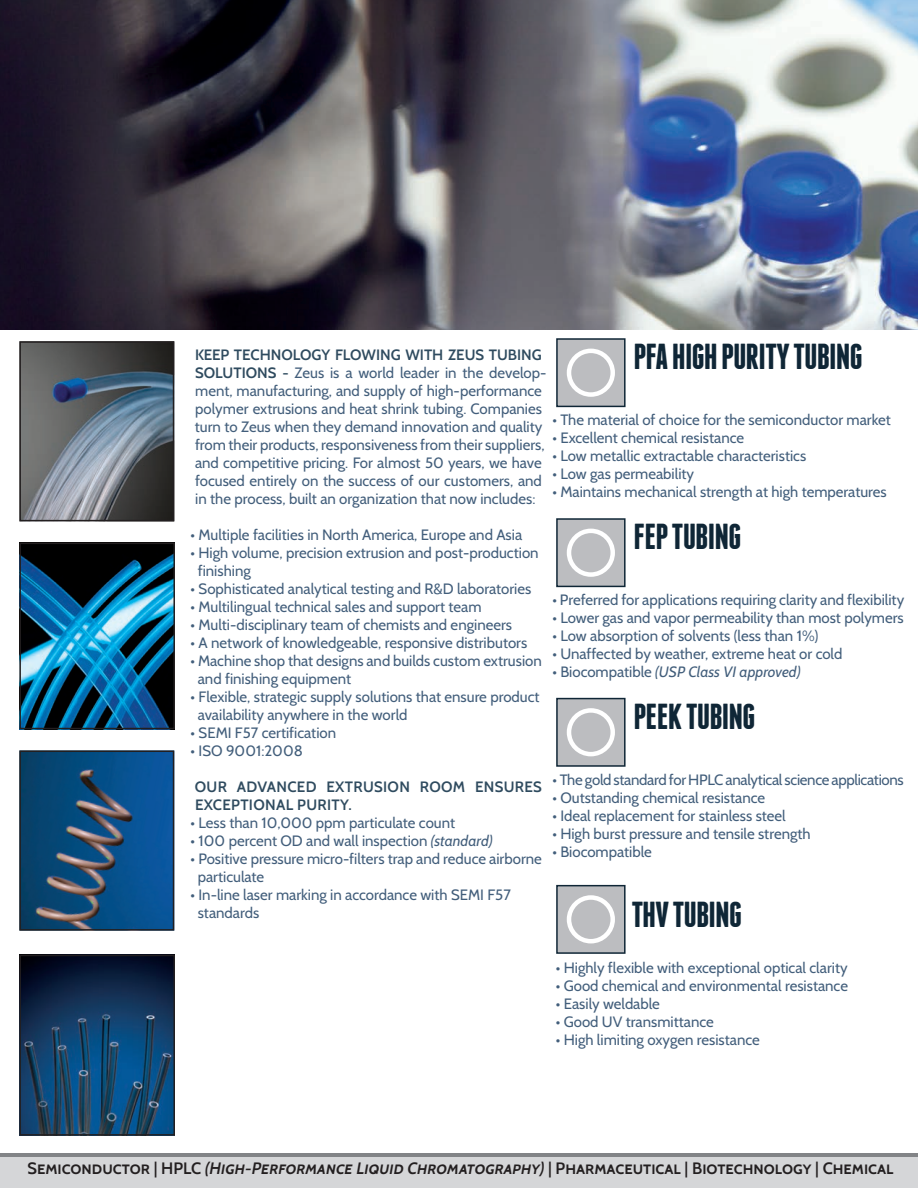
<style>
.page{position:relative;width:918px;height:1188px;background:#fff}
.page>*{position:absolute;margin:0;border:0;box-sizing:border-box;transform-origin:0 0}
.t1{font:700 36px "Franchise";letter-spacing:-.02em;color:#0f2636}
.t2{font:600 16.5px "Cabin";color:#231f20}
.t3{font:15px/18px "Cabin";color:#425e7b}
.t4{font:15px "Cabin";letter-spacing:-.02em;color:#425e7b}
.t5{font:600 15px/18px "Cabin";letter-spacing:.02em;color:#2f4b5f}
.t6{font:italic 15px "Cabin";color:#425e7b}
.s1{font-weight:600;color:#2f4b5f}
.s2{font-style:italic}
.s3{font-style:normal}
</style>
<div class="page">
<div style="left:0;top:1155px;width:918px;height:33px;background:#d5d6d8"></div>
<hr style="left:0;top:1153px;width:918px;height:4px;background:#828487">
<img style="left:22px;top:958px;width:150px;height:175px">
<div style="left:19px;top:955px;width:156px;height:181px;border:2px solid #231f20"></div>
<img style="left:22px;top:546px;width:150px;height:180px">
<div style="left:19px;top:543px;width:156px;height:186px;border:2px solid #231f20"></div>
<svg style="left:19px;top:750px;width:156px;height:181px;background:#1a4f7d"></svg>
<svg style="left:19px;top:341px;width:156px;height:181px;background:#626a72"></svg>
<div style="left:556px;top:338px;width:70px;height:69px;background:#bcbdc0;border:2px solid #0f2636"></div>
<div style="left:567px;top:349px;width:48px;height:48px;border:4px solid #fff;border-radius:50%"></div>
<div style="left:556px;top:518px;width:70px;height:69px;background:#bcbdc0;border:2px solid #0f2636"></div>
<div style="left:567px;top:529px;width:48px;height:48px;border:4px solid #fff;border-radius:50%"></div>
<div style="left:556px;top:698px;width:70px;height:69px;background:#bcbdc0;border:2px solid #0f2636"></div>
<div style="left:567px;top:708px;width:48px;height:48px;border:4px solid #fff;border-radius:50%"></div>
<div style="left:556px;top:885px;width:70px;height:69px;background:#bcbdc0;border:2px solid #0f2636"></div>
<div style="left:567px;top:895px;width:48px;height:48px;border:4px solid #fff;border-radius:50%"></div>
<img style="left:0;top:0;width:918px;height:330px">
<h1 class="t1" style="left:634px;top:340px;width:231px">PFA HIGH PURITY TUBING</h1>
<p class="t3" style="left:195px;top:346px;width:353px"><span class="s1">KEEP TECHNOLOGY FLOWING WITH ZEUS TUBING SOLUTIONS -</span> Zeus is a world leader in the develop&shy;ment, manufacturing, and supply of high-performance polymer extrusions and heat shrink tubing. Companies turn to Zeus when they demand innovation and quality from their products, responsiveness from their suppliers, and competitive pricing. For almost 50 years, we have focused entirely on the success of our customers, and in the process, built an organization that now includes:</p>
<p class="t3" style="left:191px;top:526px;width:333px">• Multiple facilities in North America, Europe and Asia</p>
<p class="t3" style="left:198px;top:544px;width:342px;text-indent:-7px">• High volume, precision extrusion and post-production finishing</p>
<p class="t3" style="left:191px;top:580px;width:342px">• Sophisticated analytical testing and R&amp;D laboratories</p>
<p class="t3" style="left:191px;top:598px;width:292px">• Multilingual technical sales and support team</p>
<p class="t3" style="left:191px;top:616px;width:323px">• Multi-disciplinary team of chemists and engineers</p>
<p class="t3" style="left:191px;top:634px;width:338px">• A network of knowledgeable, responsive distributors</p>
<p class="t3" style="left:198px;top:652px;width:346px;text-indent:-7px">• Machine shop that designs and builds custom extrusion and finishing equipment</p>
<p class="t3" style="left:198px;top:688px;width:343px;text-indent:-7px">• Flexible, strategic supply solutions that ensure product availability anywhere in the world</p>
<p class="t3" style="left:191px;top:724px;width:147px">• SEMI F57 certification</p>
<p class="t3" style="left:191px;top:742px;width:114px">• ISO 9001:2008</p>
<p class="t5" style="left:195px;top:778px;width:349px">OUR ADVANCED EXTRUSION ROOM ENSURES<br>EXCEPTIONAL PURITY.</p>
<p class="t3" style="left:191px;top:814px;width:266px">• Less than 10,000 ppm particulate count</p>
<p class="t3" style="left:191px;top:832px;width:304px">• 100 percent OD and wall inspection <span class="s2">(standard)</span></p>
<p class="t3" style="left:198px;top:850px;width:346px;text-indent:-7px">• Positive pressure micro-filters trap and reduce airborne particulate</p>
<p class="t3" style="left:198px;top:886px;width:315px;text-indent:-7px">• In-line laser marking in accordance with SEMI F57 standards</p>
<p class="t3" style="left:552px;top:410px;width:340px">• The material of choice for the semiconductor market</p>
<p class="t3" style="left:552px;top:428px;width:193px">• Excellent chemical resistance</p>
<p class="t3" style="left:552px;top:446px;width:255px">• Low metallic extractable characteristics</p>
<p class="t3" style="left:552px;top:464px;width:143px">• Low gas permeability</p>
<p class="t3" style="left:552px;top:482px;width:336px">• Maintains mechanical strength at high temperatures</p>
<h1 class="t1" style="left:634px;top:520px;width:109px">FEP TUBING</h1>
<p class="t3" style="left:552px;top:591px;width:353px">• Preferred for applications requiring clarity and flexibility</p>
<p class="t3" style="left:552px;top:609px;width:353px">• Lower gas and vapor permeability than most polymers</p>
<p class="t3" style="left:552px;top:627px;width:268px">• Low absorption of solvents (less than 1%)</p>
<p class="t3" style="left:552px;top:645px;width:291px">• Unaffected by weather, extreme heat or cold</p>
<p class="t6" style="left:552px;top:663px;width:250px"><span class="s3">• Biocompatible</span> (USP Class VI approved)</p>
<h1 class="t1" style="left:634px;top:700px;width:123px">PEEK TUBING</h1>
<p class="t4" style="left:552px;top:771px;width:353px">• The gold standard for HPLC analytical science applications</p>
<p class="t3" style="left:552px;top:789px;width:214px">• Outstanding chemical resistance</p>
<p class="t3" style="left:552px;top:807px;width:235px">• Ideal replacement for stainless steel</p>
<p class="t3" style="left:552px;top:825px;width:260px">• High burst pressure and tensile strength</p>
<p class="t3" style="left:552px;top:843px;width:101px">• Biocompatible</p>
<h1 class="t1" style="left:631px;top:898px;width:112px">THV TUBING</h1>
<p class="t3" style="left:556px;top:958px;width:293px">• Highly flexible with exceptional optical clarity</p>
<p class="t3" style="left:556px;top:976px;width:294px">• Good chemical and environmental resistance</p>
<p class="t3" style="left:556px;top:994px;width:106px">• Easily weldable</p>
<p class="t3" style="left:556px;top:1012px;width:160px">• Good UV transmittance</p>
<p class="t3" style="left:556px;top:1030px;width:206px">• High limiting oxygen resistance</p>
<p class="t2" style="left:27px;top:1158px;width:868px">Semiconductor | HPLC <span class="s2">(High-Performance Liquid Chromatography)</span> | Pharmaceutical | Biotechnology | Chemical</p>
</div>
